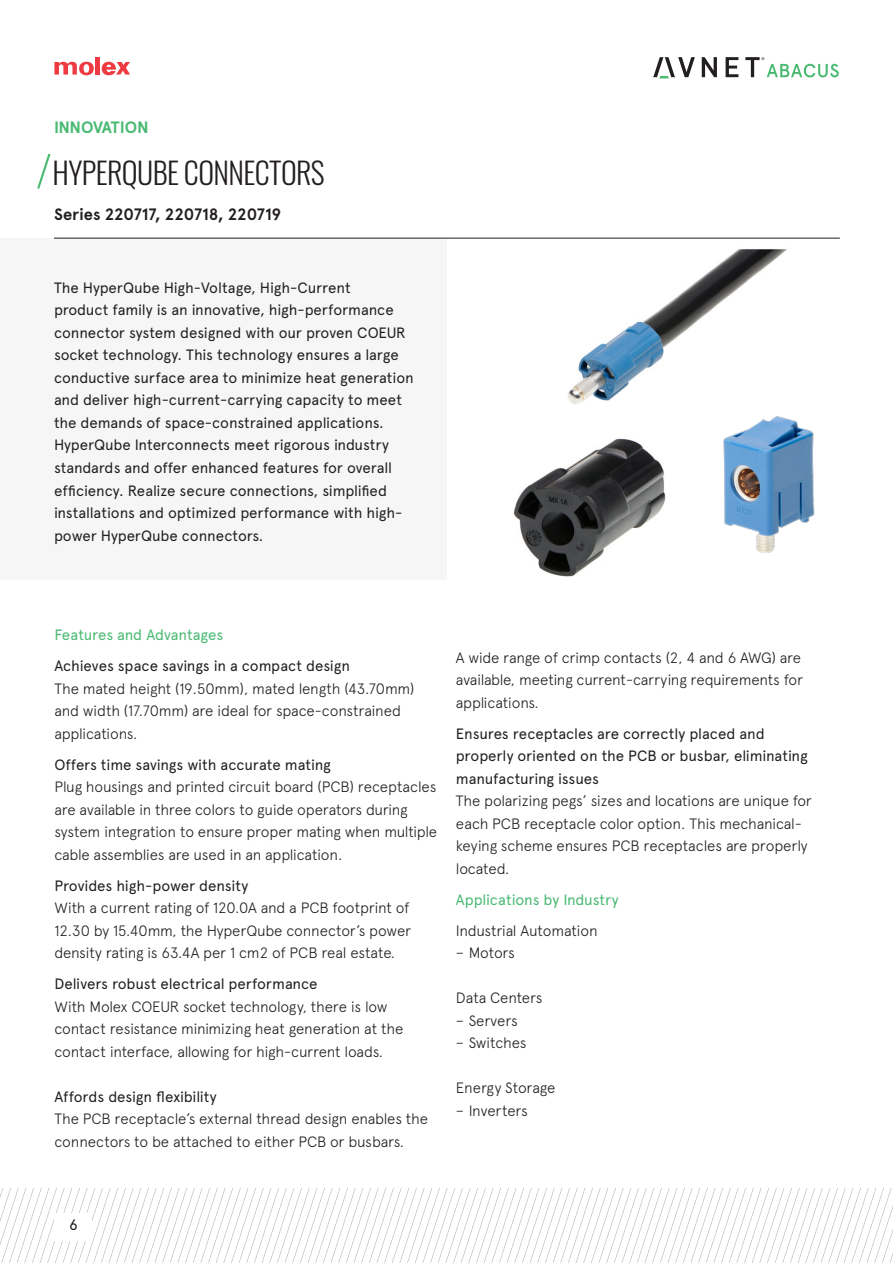
<style>
.page{position:relative;width:893px;height:1263px;background:#fff}
.page>*{position:absolute;margin:0;border:0;box-sizing:border-box;transform-origin:0 0}
.t1{font:300 30px "Oswald";letter-spacing:-.02em;color:#231f20}
.Body_Main_Text{font:700 16.5px "Apercu Avnet";letter-spacing:-.005em;color:#231f20}
.Body_Main_Text-2{font:700 16.5px "Apercu Avnet";letter-spacing:-.02em;color:#4aba73}
.Body_Main_Text-3{font:300 15px/22.5px "Apercu Avnet";letter-spacing:-.015em;color:#231f20}
.Body_Main_Text-4{font:15px/22.5px "Apercu Avnet";letter-spacing:-.01em;color:#231f20}
.Body_Main_Text-5{font:15px "Apercu Avnet";letter-spacing:-.005em;color:#4aba73}
.s1{font-weight:400}
</style>
<div class="page">
<div style="left:95px;top:57px;width:5px;height:18px;background:#ee3a41"></div>
<svg style="left:54px;top:61px;width:40px;height:14px"></svg>
<svg style="left:102px;top:62px;width:28px;height:13px"></svg>
<svg style="left:726px;top:57px;width:12px;height:20px"></svg>
<svg style="left:653px;top:57px;width:42px;height:21px"></svg>
<svg style="left:702px;top:57px;width:15px;height:20px"></svg>
<svg style="left:745px;top:57px;width:94px;height:20px"></svg>
<svg style="left:0;top:1188px;width:893px;height:75px"></svg>
<div style="left:54px;top:1213px;width:38px;height:27px;background:#fff"></div>
<div style="left:0;top:238px;width:447px;height:341px;background:#f6f6f7"></div>
<svg style="left:37px;top:154px;width:14px;height:34px"></svg>
<hr style="left:54px;top:238px;width:786px;height:1px;background:#231f20">
<img style="left:567px;top:249px;width:220px;height:155px">
<img style="left:513px;top:438px;width:153px;height:139px">
<img style="left:723px;top:416px;width:92px;height:138px">
<p class="Body_Main_Text-2" style="left:54px;top:115px;width:96px">INNOVATION</p>
<p class="t1" style="left:53px;top:146px;width:274px">HYPERQUBE CONNECTORS</p>
<p class="Body_Main_Text" style="left:54px;top:201px;width:229px">Series 220717, 220718, 220719</p>
<p class="Body_Main_Text-4" style="left:54px;top:275px;width:361px">The HyperQube High-Voltage, High-Current<br>product family is an innovative, high-performance connector system designed with our proven COEUR socket technology. This technology ensures a large conductive surface area to minimize heat generation and deliver high-current-carrying capacity to meet the demands of space-constrained applications.<br>HyperQube Interconnects meet rigorous industry standards and offer enhanced features for overall efficiency. Realize secure connections, simplified installations and optimized performance with high&shy;power HyperQube connectors.</p>
<p class="Body_Main_Text-5" style="left:54px;top:624px;width:171px">Features and Advantages</p>
<p class="Body_Main_Text-3" style="left:54px;top:653px;width:362px"><span class="s1">Achieves space savings in a compact design<br></span>The mated height (19.50mm), mated length (43.70mm) and width (17.70mm) are ideal for space-constrained applications.</p>
<p class="Body_Main_Text-3" style="left:54px;top:752px;width:384px"><span class="s1">Offers time savings with accurate mating<br></span>Plug housings and printed circuit board (PCB) receptacles are available in three colors to guide operators during system integration to ensure proper mating when multiple cable assemblies are used in an application.</p>
<p class="Body_Main_Text-3" style="left:54px;top:873px;width:358px"><span class="s1">Provides high-power density<br></span>With a current rating of 120.0A and a PCB footprint of 12.30 by 15.40mm, the HyperQube connector’s power density rating is 63.4A per 1 cm2 of PCB real estate.</p>
<p class="Body_Main_Text-3" style="left:54px;top:971px;width:350px"><span class="s1">Delivers robust electrical performance<br></span>With Molex COEUR socket technology, there is low contact resistance minimizing heat generation at the contact interface, allowing for high-current loads.</p>
<p class="Body_Main_Text-3" style="left:54px;top:1084px;width:375px"><span class="s1">Affords design flexibility<br></span>The PCB receptacle’s external thread design enables the connectors to be attached to either PCB or busbars.</p>
<p class="Body_Main_Text-3" style="left:456px;top:645px;width:349px">A wide range of crimp contacts (2, 4 and 6 AWG) are available, meeting current-carrying requirements for applications.</p>
<p class="Body_Main_Text-3" style="left:456px;top:721px;width:358px"><span class="s1">Ensures receptacles are correctly placed and properly oriented on the PCB or busbar, eliminating manufacturing issues<br></span>The polarizing pegs’ sizes and locations are unique for each PCB receptacle color option. This mechanical&shy;keying scheme ensures PCB receptacles are properly located.</p>
<p class="Body_Main_Text-5" style="left:456px;top:888px;width:164px">Applications by Industry</p>
<p class="Body_Main_Text-3" style="left:456px;top:918px;width:143px">Industrial Automation</p>
<p class="Body_Main_Text-3" style="left:456px;top:940px;width:61px">– Motors</p>
<p class="Body_Main_Text-3" style="left:456px;top:985px;width:88px">Data Centers</p>
<p class="Body_Main_Text-3" style="left:456px;top:1008px;width:63px">– Servers</p>
<p class="Body_Main_Text-3" style="left:456px;top:1030px;width:72px">– Switches</p>
<p class="Body_Main_Text-3" style="left:456px;top:1075px;width:101px">Energy Storage</p>
<p class="Body_Main_Text-3" style="left:456px;top:1098px;width:74px">– Inverters</p>
<p class="Body_Main_Text-4" style="left:69px;top:1212px;width:10px">6</p>
</div>
